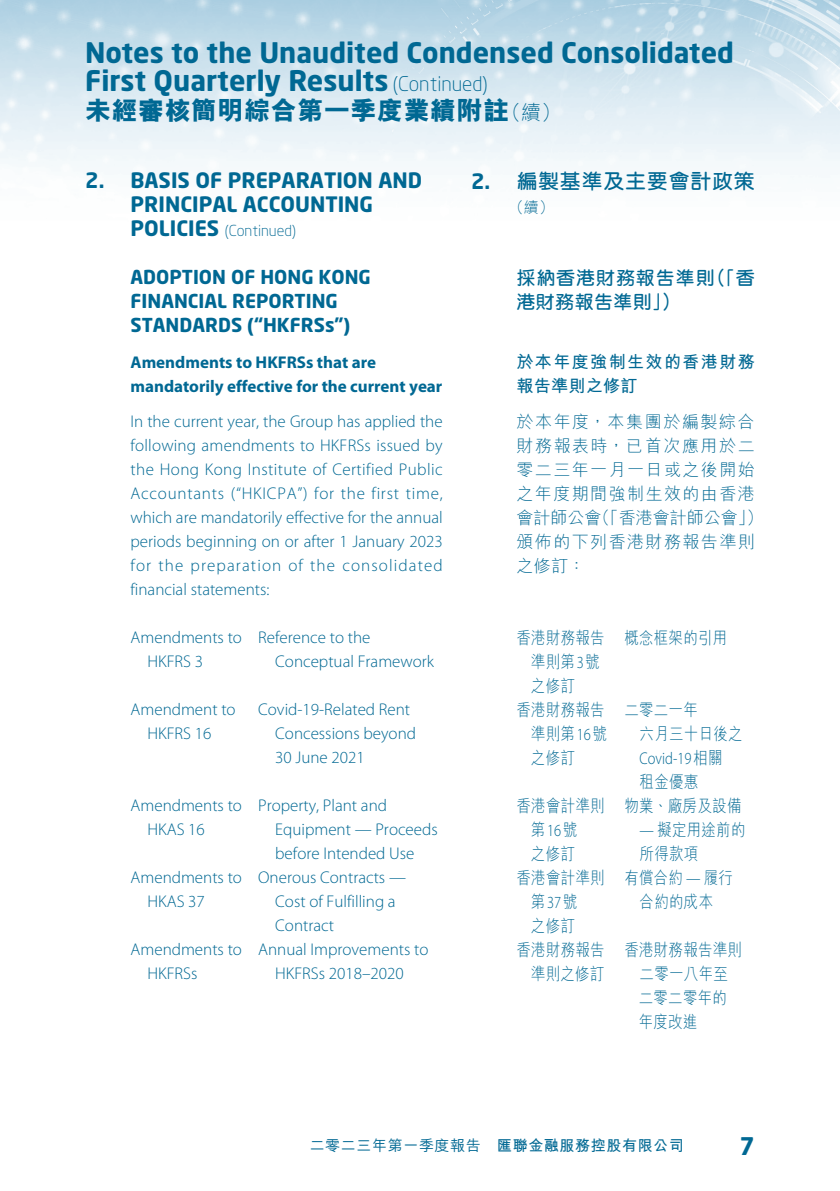
<style>
.page{position:relative;width:840px;height:1191px;background:#fff}
.page>*{position:absolute;margin:0;border:0;box-sizing:border-box;transform-origin:0 0}
.t1{font:700 28px/28px "Neo Sans Std";color:#006893}
.t2{font:800 26px "M Hei HK";letter-spacing:.02em;color:#006893}
.t3{font:700 24px "Neo Sans Std";color:#006893}
._01_H1_E{font:700 21px/24px "Neo Sans Std";color:#006893;text-align:center}
._001_H1_C{font:600 21px "M Yuen HK";letter-spacing:.035em;color:#006893}
._02_H2_E{font:700 19px/24px "Neo Sans Std";color:#006893}
._002_H2_C{font:600 19px/24px "M Yuen HK";letter-spacing:.045em;color:#006893}
._50_Table_txt{font:300 17px "Myriad Pro";color:#006893}
._00_txt_E{font:300 17px/24px "Myriad Pro";letter-spacing:.065em;color:#006893;text-align:justify}
._50_Table_txt-2{font:300 17px "M Hei HK";letter-spacing:.02em;color:#006893;scale:.85 1}
._000_txt_C{font:300 17px/24px "M Hei HK";letter-spacing:.085em;color:#006893}
._03_H3_E{font:700 17px/24px "Myriad Pro";color:#006893}
._003_H3_C{font:700 17px/24px "M Hei HK";letter-spacing:.085em;color:#006893}
._50_Table_txt-3{font:300 17px "Myriad Pro";color:#006893;scale:.85 1}
.t4{font:700 15px "M Hei HK";letter-spacing:.04em;color:#006893}
._01_H1_E-2{font:300 15px "Neo Sans Std";color:#006893}
._001_H1_C-2{font:300 15px "M Hei HK";color:#006893}
.s1{font-weight:300;font-size:20px}
.s2{font-weight:700;font-size:21px}
.s3{font-family:"Neo Sans Std";font-weight:700}
.s4{font-family:"Myriad Pro"}
.s5{font-family:"M Hei HK"}
.s6{font-weight:500}
</style>
<div class="page">
<img style="left:0;top:0;width:839px;height:174px">
<p class="t1" style="left:85px;top:38px;width:650px">Notes to the Unaudited Condensed Consolidated<br>First Quarterly Results <span class="s1">(Continued)</span></p>
<p class="t2" style="left:85px;top:97px;width:477px">未經審核簡明綜合第一季度業績附註<span class="s1">（續）</span></p>
<p class="_01_H1_E" style="left:85px;top:168px;width:338px">2. BASIS OF PREPARATION AND<br>PRINCIPAL ACCOUNTING</p>
<p class="_01_H1_E-2" style="left:130px;top:222px;width:167px"><span class="s2">POLICIES</span> (Continued)</p>
<p class="_02_H2_E" style="left:130px;top:265px;width:242px">ADOPTION OF HONG KONG<br>FINANCIAL REPORTING<br>STANDARDS (“HKFRSs”)</p>
<p class="_03_H3_E" style="left:130px;top:349px;width:313px">Amendments to HKFRSs that are mandatorily effective for the current year</p>
<p class="_00_txt_E" style="left:130px;top:409px;width:313px">In the current year, the Group has applied the following amendments to HKFRSs issued by the Hong Kong Institute of Certified Public Accountants (“HKICPA”) for the first time, which are mandatorily effective for the annual periods beginning on or after 1 January 2023 for the preparation of the consolidated financial statements:</p>
<p class="_50_Table_txt" style="left:130px;top:627px;width:113px">Amendments to</p>
<p class="_50_Table_txt" style="left:147px;top:651px;width:57px">HKFRS 3</p>
<p class="_50_Table_txt" style="left:258px;top:627px;width:114px">Reference to the</p>
<p class="_50_Table_txt" style="left:275px;top:651px;width:160px">Conceptual Framework</p>
<p class="_001_H1_C" style="left:471px;top:171px;width:285px"><span class="s3">2.</span> 編製基準及主要會計政策</p>
<p class="_001_H1_C-2" style="left:508px;top:200px;width:46px">（續）</p>
<p class="_002_H2_C" style="left:516px;top:265px;width:240px">採納香港財務報告準則（「香港財務報告準則」）</p>
<p class="_003_H3_C" style="left:516px;top:348px;width:240px">於本年度強制生效的香港財務報告準則之修訂</p>
<p class="_000_txt_C" style="left:516px;top:409px;width:248px">於本年度，本集團於編製綜合財務報表時，已首次應用於二零二三年一月一日或之後開始之年度期間強制生效的由香港會計師公會（「香港會計師公會」）頒佈的下列香港財務報告準則之修訂：</p>
<p class="_50_Table_txt-2" style="left:516px;top:629px;width:105px">香港財務報告</p>
<p class="_50_Table_txt-2" style="left:530px;top:653px;width:83px">準則第<span class="s4">3</span>號</p>
<p class="_50_Table_txt-2" style="left:530px;top:677px;width:53px">之修訂</p>
<p class="_50_Table_txt-2" style="left:624px;top:629px;width:123px">概念框架的引用</p>
<p class="_50_Table_txt" style="left:130px;top:699px;width:107px">Amendment to</p>
<p class="_50_Table_txt" style="left:147px;top:723px;width:65px">HKFRS 16</p>
<p class="_50_Table_txt" style="left:258px;top:699px;width:153px">Covid-19-Related Rent</p>
<p class="_50_Table_txt" style="left:275px;top:723px;width:142px">Concessions beyond</p>
<p class="_50_Table_txt" style="left:275px;top:747px;width:91px">30 June 2021</p>
<p class="_50_Table_txt-2" style="left:516px;top:701px;width:105px">香港財務報告</p>
<p class="_50_Table_txt-2" style="left:530px;top:725px;width:91px">準則第<span class="s4">16</span>號</p>
<p class="_50_Table_txt-2" style="left:530px;top:749px;width:53px">之修訂</p>
<p class="_50_Table_txt-2" style="left:624px;top:701px;width:88px">二零二一年</p>
<p class="_50_Table_txt-2" style="left:639px;top:725px;width:123px">六月三十日後之</p>
<p class="_50_Table_txt-3" style="left:639px;top:748px;width:99px">Covid-19<span class="s5">相關</span></p>
<p class="_50_Table_txt-2" style="left:639px;top:773px;width:71px">租金優惠</p>
<p class="_50_Table_txt" style="left:130px;top:795px;width:113px">Amendments to</p>
<p class="_50_Table_txt" style="left:147px;top:819px;width:59px">HKAS 16</p>
<p class="_50_Table_txt" style="left:258px;top:795px;width:130px">Property, Plant and</p>
<p class="_50_Table_txt" style="left:275px;top:819px;width:164px">Equipment — Proceeds</p>
<p class="_50_Table_txt" style="left:275px;top:843px;width:141px">before Intended Use</p>
<p class="_50_Table_txt-2" style="left:516px;top:797px;width:105px">香港會計準則</p>
<p class="_50_Table_txt-2" style="left:530px;top:821px;width:56px">第<span class="s4">16</span>號</p>
<p class="_50_Table_txt-2" style="left:530px;top:845px;width:53px">之修訂</p>
<p class="_50_Table_txt-2" style="left:624px;top:797px;width:139px">物業、廠房及設備</p>
<p class="_50_Table_txt-2" style="left:639px;top:821px;width:126px"><span class="s4">—</span> 擬定用途前的</p>
<p class="_50_Table_txt-2" style="left:639px;top:845px;width:71px">所得款項</p>
<p class="_50_Table_txt" style="left:130px;top:867px;width:113px">Amendments to</p>
<p class="_50_Table_txt" style="left:147px;top:891px;width:59px">HKAS 37</p>
<p class="_50_Table_txt" style="left:258px;top:867px;width:149px">Onerous Contracts —</p>
<p class="_50_Table_txt" style="left:275px;top:891px;width:122px">Cost of Fulfilling a</p>
<p class="_50_Table_txt" style="left:275px;top:915px;width:60px">Contract</p>
<p class="_50_Table_txt-2" style="left:516px;top:869px;width:105px">香港會計準則</p>
<p class="_50_Table_txt-2" style="left:530px;top:893px;width:56px">第<span class="s4">37</span>號</p>
<p class="_50_Table_txt-2" style="left:530px;top:917px;width:53px">之修訂</p>
<p class="_50_Table_txt-2" style="left:624px;top:869px;width:129px">有償合約 <span class="s4">—</span> 履行</p>
<p class="_50_Table_txt-2" style="left:639px;top:893px;width:88px">合約的成本</p>
<p class="_50_Table_txt" style="left:130px;top:939px;width:113px">Amendments to</p>
<p class="_50_Table_txt" style="left:147px;top:963px;width:51px">HKFRSs</p>
<p class="_50_Table_txt" style="left:258px;top:939px;width:172px">Annual Improvements to</p>
<p class="_50_Table_txt" style="left:275px;top:963px;width:130px">HKFRSs 2018–2020</p>
<p class="_50_Table_txt-2" style="left:516px;top:941px;width:105px">香港財務報告</p>
<p class="_50_Table_txt-2" style="left:530px;top:965px;width:88px">準則之修訂</p>
<p class="_50_Table_txt-2" style="left:624px;top:941px;width:140px">香港財務報告準則</p>
<p class="_50_Table_txt-2" style="left:639px;top:965px;width:105px">二零一八年至</p>
<p class="_50_Table_txt-2" style="left:638px;top:989px;width:105px">二零二零年的</p>
<p class="_50_Table_txt-2" style="left:638px;top:1013px;width:71px">年度改進</p>
<p class="t4" style="left:309px;top:1135px;width:375px"><span class="s6">二零二三年第一季度報告</span> 匯聯金融服務控股有限公司</p>
<h3 class="t3" style="left:739px;top:1130px;width:17px">7</h3>
</div>
